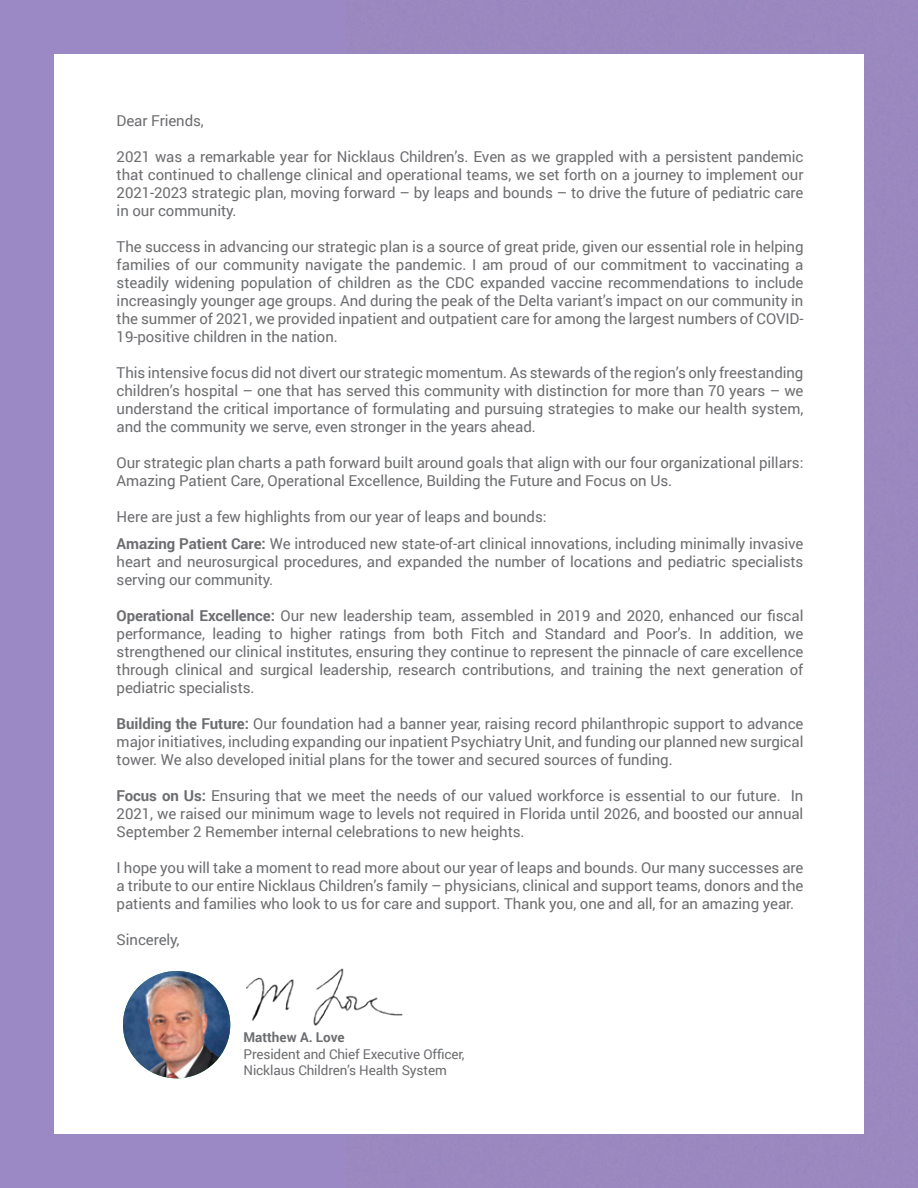
<style>
.page{position:relative;width:918px;height:1188px;background:#9b89c5}
.page>*{position:absolute;margin:0;border:0;box-sizing:border-box;transform-origin:0 0}
.t1{font:15px/18px "Roboto";letter-spacing:-.005em;color:#6c6d70;text-align:justify}
.t2{font:13.5px "Roboto";letter-spacing:-.01em;color:#6c6d70}
.t3{font:700 13.5px "Roboto";color:#6c6d70}
.s1{font-weight:700}
</style>
<div class="page">
<div style="left:54px;top:54px;width:810px;height:1080px;background:#fff"></div>
<img style="left:123px;top:971px;width:107px;height:107px;border-radius:54px">
<img style="left:246px;top:968px;width:157px;height:58px">
<p class="t1" style="left:117px;top:111px;width:89px">Dear Friends,</p>
<p class="t1" style="left:117px;top:147px;width:688px">2021 was a remarkable year for Nicklaus Children’s. Even as we grappled with a persistent pandemic that continued to challenge clinical and operational teams, we set forth on a journey to implement our 2021-2023 strategic plan, moving forward – by leaps and bounds – to drive the future of pediatric care in our community.</p>
<p class="t1" style="left:117px;top:237px;width:688px">The success in advancing our strategic plan is a source of great pride, given our essential role in helping families of our community navigate the pandemic. I am proud of our commitment to vaccinating a steadily widening population of children as the CDC expanded vaccine recommendations to include increasingly younger age groups. And during the peak of the Delta variant’s impact on our community in the summer of 2021, we provided inpatient and outpatient care for among the largest numbers of COVID-19-positive children in the nation.</p>
<p class="t1" style="left:117px;top:363px;width:688px">This intensive focus did not divert our strategic momentum. As stewards of the region’s only freestanding children’s hospital – one that has served this community with distinction for more than 70 years – we understand the critical importance of formulating and pursuing strategies to make our health system, and the community we serve, even stronger in the years ahead.</p>
<p class="t1" style="left:117px;top:453px;width:688px">Our strategic plan charts a path forward built around goals that align with our four organizational pillars:<br>Amazing Patient Care, Operational Excellence, Building the Future and Focus on Us.</p>
<p class="t1" style="left:117px;top:507px;width:431px">Here are just a few highlights from our year of leaps and bounds:</p>
<p class="t1" style="left:117px;top:534px;width:688px"><span class="s1">Amazing Patient Care:</span> We introduced new state-of-art clinical innovations, including minimally invasive heart and neurosurgical procedures, and expanded the number of locations and pediatric specialists serving our community.</p>
<p class="t1" style="left:117px;top:606px;width:688px"><span class="s1">Operational Excellence:</span> Our new leadership team, assembled in 2019 and 2020, enhanced our fiscal performance, leading to higher ratings from both Fitch and Standard and Poor’s. In addition, we strengthened our clinical institutes, ensuring they continue to represent the pinnacle of care excellence through clinical and surgical leadership, research contributions, and training the next generation of pediatric specialists.</p>
<p class="t1" style="left:117px;top:714px;width:688px"><span class="s1">Building the Future:</span> Our foundation had a banner year, raising record philanthropic support to advance major initiatives, including expanding our inpatient Psychiatry Unit, and funding our planned new surgical tower. We also developed initial plans for the tower and secured sources of funding.</p>
<p class="t1" style="left:117px;top:786px;width:688px"><span class="s1">Focus on Us:</span> Ensuring that we meet the needs of our valued workforce is essential to our future. In 2021, we raised our minimum wage to levels not required in Florida until 2026, and boosted our annual September 2 Remember internal celebrations to new heights.</p>
<p class="t1" style="left:117px;top:858px;width:688px">I hope you will take a moment to read more about our year of leaps and bounds. Our many successes are a tribute to our entire Nicklaus Children’s family – physicians, clinical and support teams, donors and the patients and families who look to us for care and support. Thank you, one and all, for an amazing year.</p>
<p class="t1" style="left:117px;top:930px;width:64px">Sincerely,</p>
<p class="t3" style="left:244px;top:1028px;width:103px">Matthew A. Love</p>
<p class="t2" style="left:244px;top:1044px;width:223px">President and Chief Executive Officer,</p>
<p class="t2" style="left:244px;top:1061px;width:205px">Nicklaus Children’s Health System</p>
</div>
